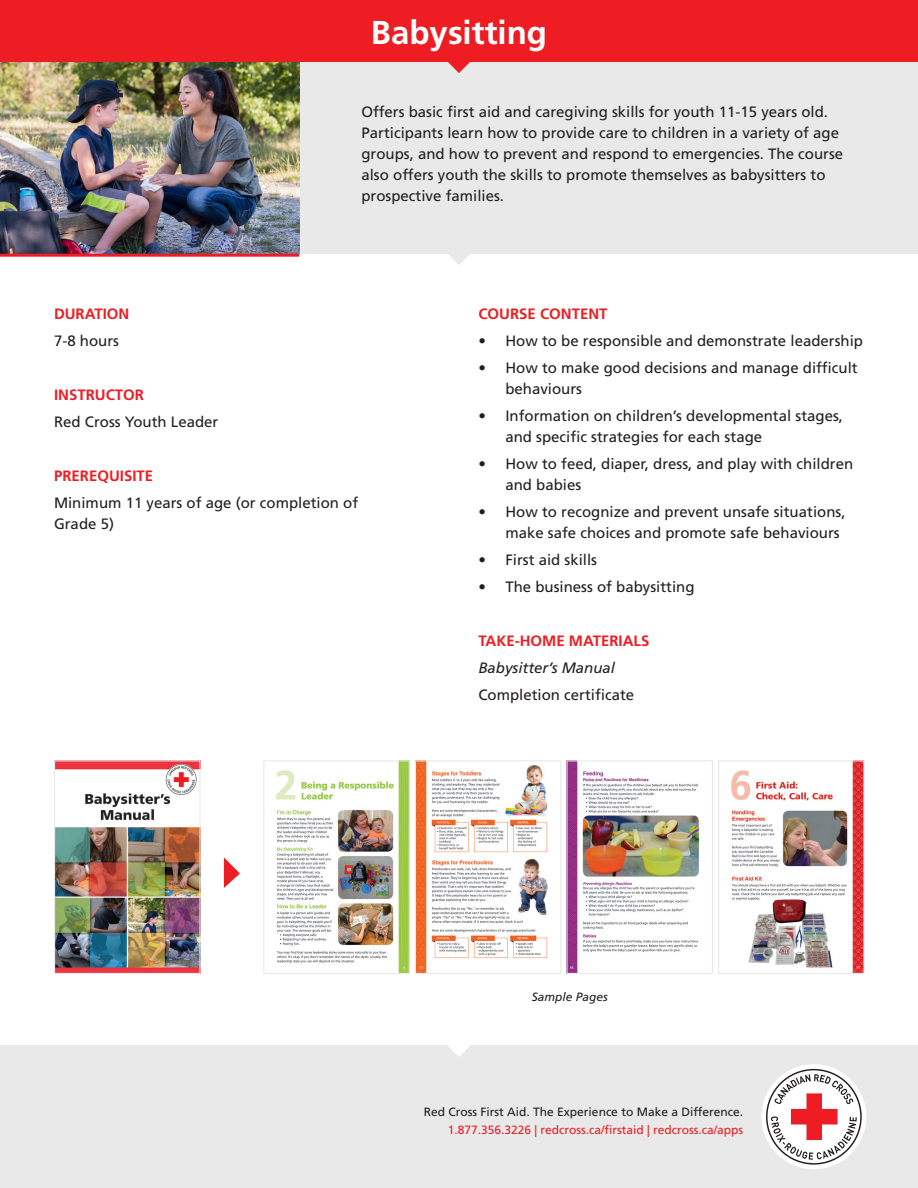
<style>
.page{position:relative;width:918px;height:1188px;background:#fff}
.page>*{position:absolute;margin:0;border:0;box-sizing:border-box;transform-origin:0 0}
.t1{font:700 33px "Frutiger LT Std";color:#fff}
.t2{font:15px/21px "Frutiger LT Std";color:#231f20}
.t3{font:700 15px "Frutiger LT Std";color:#ee1d23}
.t4{font:italic 15px "Frutiger LT Std";color:#231f20}
.t5{font:12px "Frutiger LT Std";color:#ee1d23}
.t6{font:12px "Frutiger LT Std";color:#231f20}
.t7{font:italic 12px "Frutiger LT Std";color:#231f20}
</style>
<div class="page">
<div style="left:0;top:1045px;width:918px;height:143px;background:#e9e9e9"></div>
<div style="left:0;top:62px;width:918px;height:192px;background:#e9e9e9"></div>
<div style="left:761px;top:1064px;width:105px;height:105px;background:#fff;border-radius:50%"></div>
<svg style="left:766px;top:1069px;width:96px;height:96px"></svg>
<img style="left:0;top:62px;width:299px;height:192px">
<div style="left:0;top:0;width:918px;height:62px;background:#ee1d23"></div>
<svg style="left:448px;top:62px;width:22px;height:11px"></svg>
<svg style="left:448px;top:254px;width:22px;height:11px"></svg>
<svg style="left:448px;top:1045px;width:22px;height:11px"></svg>
<hr style="left:0;top:254px;width:299px;height:3px;background:#ee1d23">
<img style="left:417px;top:762px;width:131px;height:210px">
<div style="left:415px;top:760px;width:146px;height:214px;border:1px solid #e9e9e9"></div>
<img style="left:568px;top:762px;width:132px;height:210px">
<div style="left:566px;top:760px;width:147px;height:214px;border:1px solid #e9e9e9"></div>
<img style="left:731px;top:762px;width:132px;height:210px">
<div style="left:718px;top:760px;width:147px;height:214px;border:1px solid #e9e9e9"></div>
<img style="left:276px;top:762px;width:132px;height:210px">
<div style="left:263px;top:760px;width:147px;height:214px;border:1px solid #e9e9e9"></div>
<img style="left:56px;top:762px;width:143px;height:210px">
<div style="left:54px;top:760px;width:147px;height:214px;border:1px solid #e9e9e9"></div>
<svg style="left:224px;top:857px;width:16px;height:31px"></svg>
<p class="t1" style="left:371px;top:13px;width:178px">Babysitting</p>
<p class="t2" style="left:361px;top:101px;width:483px">Offers basic first aid and caregiving skills for youth 11-15 years old.<br>Participants learn how to provide care to children in a variety of age groups, and how to prevent and respond to emergencies. The course also offers youth the skills to promote themselves as babysitters to prospective families.</p>
<p class="t3" style="left:54px;top:305px;width:77px">DURATION</p>
<p class="t2" style="left:54px;top:331px;width:67px">7-8 hours</p>
<p class="t3" style="left:54px;top:386px;width:92px">INSTRUCTOR</p>
<p class="t2" style="left:54px;top:412px;width:166px">Red Cross Youth Leader</p>
<p class="t3" style="left:54px;top:467px;width:101px">PREREQUISITE</p>
<p class="t2" style="left:54px;top:493px;width:306px">Minimum 11 years of age (or completion of</p>
<p class="t2" style="left:54px;top:514px;width:62px">Grade 5)</p>
<p class="t3" style="left:478px;top:305px;width:131px">COURSE CONTENT</p>
<p class="t2" style="left:478px;top:331px;width:386px">• How to be responsible and demonstrate leadership</p>
<p class="t2" style="left:505px;top:358px;width:354px;text-indent:-27px">• How to make good decisions and manage difficult behaviours</p>
<p class="t2" style="left:505px;top:406px;width:339px;text-indent:-27px">• Information on children’s developmental stages, and specific strategies for each stage</p>
<p class="t2" style="left:505px;top:454px;width:349px;text-indent:-27px">• How to feed, diaper, dress, and play with children and babies</p>
<p class="t2" style="left:505px;top:502px;width:342px;text-indent:-27px">• How to recognize and prevent unsafe situations, make safe choices and promote safe behaviours</p>
<p class="t2" style="left:478px;top:550px;width:120px">• First aid skills</p>
<p class="t2" style="left:478px;top:577px;width:218px">• The business of babysitting</p>
<p class="t3" style="left:478px;top:632px;width:172px">TAKE-HOME MATERIALS</p>
<p class="t4" style="left:478px;top:659px;width:138px">Babysitter’s Manual</p>
<p class="t2" style="left:478px;top:685px;width:157px">Completion certificate</p>
<p class="t7" style="left:532px;top:990px;width:78px">Sample Pages</p>
<p class="t6" style="left:424px;top:1105px;width:321px">Red Cross First Aid. The Experience to Make a Difference.</p>
<p class="t5" style="left:448px;top:1123px;width:297px">1.877.356.3226 | redcross.ca/firstaid | redcross.ca/apps</p>
</div>
